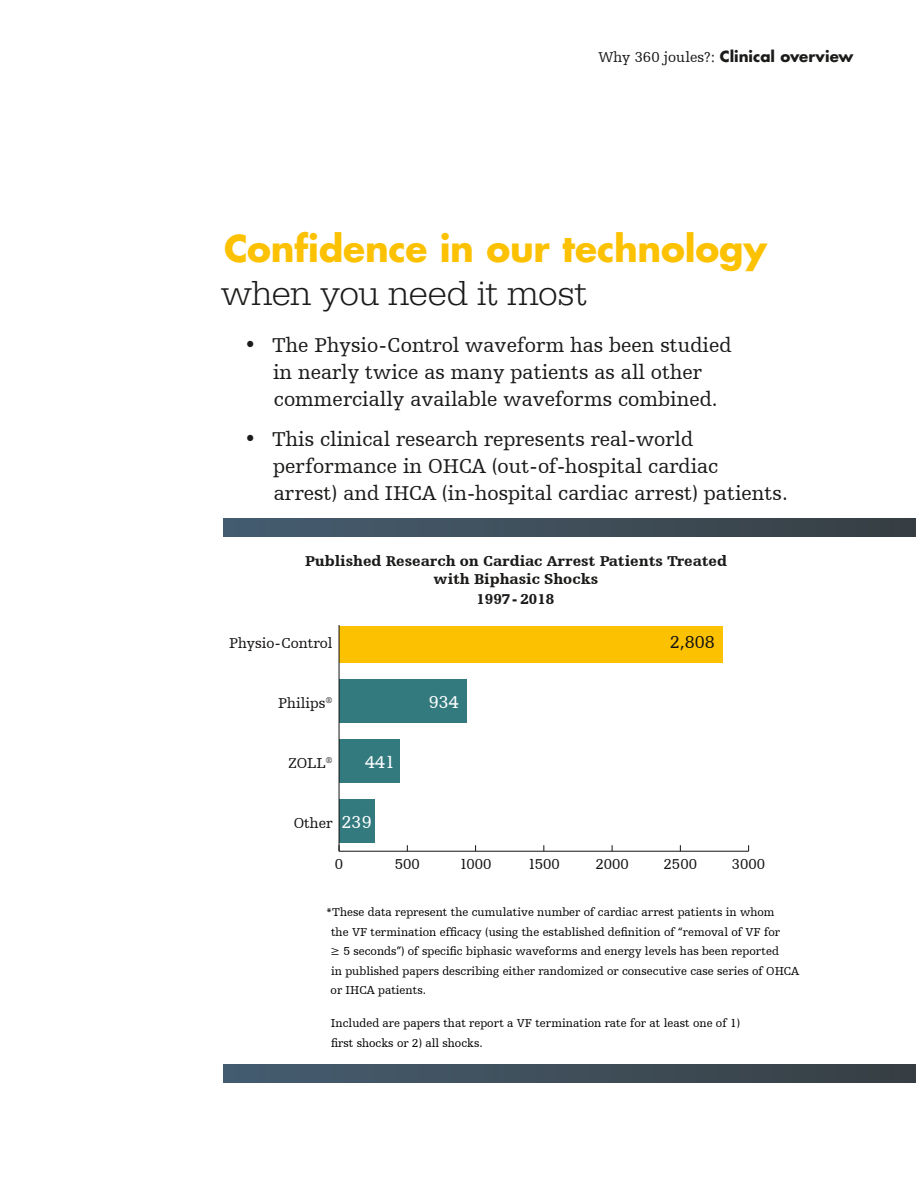
<style>
.page{position:relative;width:916px;height:1186px;background:#fff}
.page>*{position:absolute;margin:0;border:0;box-sizing:border-box;transform-origin:0 0}
.t1{font:700 36px "Futura For Stryker";letter-spacing:-.005em;color:#fcc100}
.t2{font:300 36px "URW Egyptienne TOT";letter-spacing:-.015em;color:#1c1b1a}
.t3{font:21px/27px "Humanist Slabserif 712 BT";color:#1c1b1a}
.t4{font:18px "Humanist Slabserif 712 BT";color:#fff}
.t5{font:18px "Humanist Slabserif 712 BT";color:#141211}
.t6{font:900 15px/18px "Humanist Slabserif 712 BT";color:#1c1b1a;text-align:center}
.t7{font:15px "Humanist Slabserif 712 BT";color:#141211}
.t8{font:700 15px "Futura For Stryker";color:#1c1b1a}
.t9{font:12px/19.5px "Humanist Slabserif 712 BT";color:#000}
.s1{font-family:"Humanist Slabserif 712 BT";font-weight:400}
</style>
<div class="page">
<div style="left:224px;top:1064px;width:691px;height:18px;background:linear-gradient(to right,#455d71,#373f43)"></div>
<div style="left:224px;top:518px;width:691px;height:18px;background:linear-gradient(to right,#455d71,#373f43)"></div>
<div style="left:339px;top:626px;width:383px;height:36px;background:#fcc100"></div>
<div style="left:339px;top:679px;width:127px;height:43px;background:#337a7f"></div>
<div style="left:339px;top:739px;width:60px;height:43px;background:#337a7f"></div>
<div style="left:339px;top:799px;width:35px;height:43px;background:#337a7f"></div>
<hr style="left:339px;top:850px;width:409px;height:1px;background:#141211">
<hr style="left:338px;top:626px;width:1px;height:225px;background:#141211">
<p class="t8" style="left:598px;top:47px;width:256px"><span class="s1">Why 360 joules?:</span> Clinical overview</p>
<h1 class="t1" style="left:224px;top:225px;width:544px">Confidence in our technology</h1>
<h1 class="t2" style="left:221px;top:271px;width:367px">when you need it most</h1>
<h2 class="t3" style="left:273px;top:331px;width:460px;text-indent:-29px">• The Physio-Control waveform has been studied in nearly twice as many patients as all other commercially available waveforms combined.</h2>
<h2 class="t3" style="left:273px;top:425px;width:516px;text-indent:-29px">• This clinical research represents real-world performance in OHCA (out-of-hospital cardiac<br>arrest) and IHCA (in-hospital cardiac arrest) patients.</h2>
<p class="t6" style="left:305px;top:552px;width:423px">Published Research on Cardiac Arrest Patients Treated with Biphasic Shocks</p>
<p class="t6" style="left:476px;top:589px;width:79px">1997- 2018</p>
<p class="t7" style="left:229px;top:634px;width:105px">Physio-Control</p>
<h3 class="t5" style="left:669px;top:631px;width:47px">2,808</h3>
<p class="t7" style="left:278px;top:694px;width:56px">Philips<sup>®</sup></p>
<h3 class="t4" style="left:428px;top:690px;width:32px">934</h3>
<p class="t7" style="left:288px;top:754px;width:46px">ZOLL<sup>®</sup></p>
<h3 class="t4" style="left:365px;top:750px;width:32px">441</h3>
<p class="t7" style="left:293px;top:814px;width:40px">Other</p>
<h3 class="t4" style="left:341px;top:810px;width:32px">239</h3>
<p class="t7" style="left:335px;top:855px;width:10px">0</p>
<p class="t7" style="left:394px;top:855px;width:27px">500</p>
<p class="t7" style="left:459px;top:855px;width:33px">1000</p>
<p class="t7" style="left:527px;top:855px;width:33px">1500</p>
<p class="t7" style="left:595px;top:855px;width:35px">2000</p>
<p class="t7" style="left:663px;top:855px;width:35px">2500</p>
<p class="t7" style="left:731px;top:855px;width:35px">3000</p>
<p class="t9" style="left:330px;top:902px;width:470px;text-indent:-4px">*These data represent the cumulative number of cardiac arrest patients in whom<br>the VF termination efficacy (using the established definition of “removal of VF for<br>≥ 5 seconds”) of specific biphasic waveforms and energy levels has been reported<br>in published papers describing either randomized or consecutive case series of OHCA or IHCA patients.</p>
<p class="t9" style="left:331px;top:1013px;width:410px">Included are papers that report a VF termination rate for at least one of 1) first shocks or 2) all shocks.</p>
</div>
